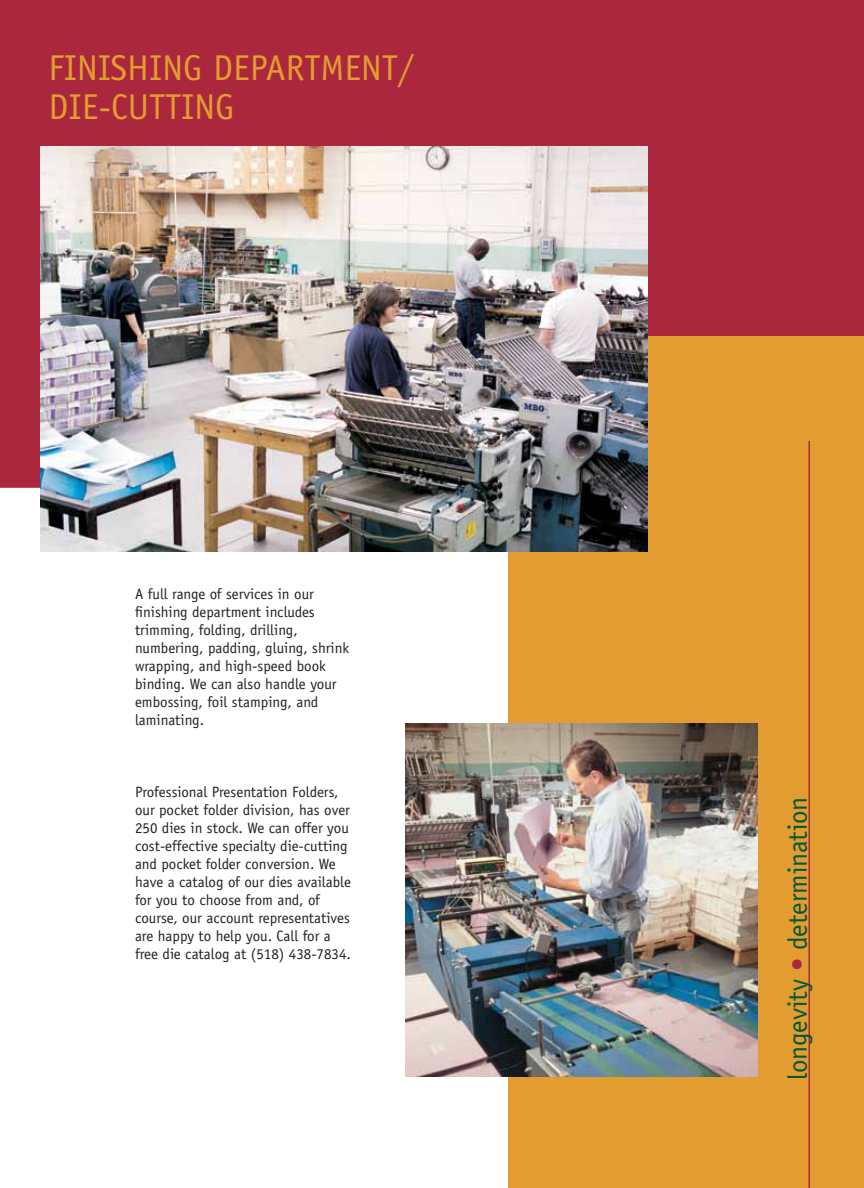
<style>
.page{position:relative;width:864px;height:1188px;background:#fff}
.page>*{position:absolute;margin:0;border:0;box-sizing:border-box;transform-origin:0 0}
.t1{font:36px "Officina Sans";color:#e29c2f}
.t2{font:27px "Officina Sans";color:#005837}
.t3{font:15px/18px "Officina Sans";color:#231f20}
.s1{color:#aa273d}
</style>
<div class="page">
<div style="left:0;top:0;width:864px;height:488px;background:#aa273d"></div>
<div style="left:509px;top:336px;width:355px;height:852px;background:#e29c2f"></div>
<hr style="left:808px;top:441px;width:2px;height:747px;background:#aa273d">
<img style="left:40px;top:147px;width:608px;height:405px">
<img style="left:405px;top:724px;width:352px;height:353px">
<h1 class="t1" style="left:49px;top:46px;width:183px">Finishing Depa</h1>
<h1 class="t1" style="left:286px;top:46px;width:129px">rtment/</h1>
<h1 class="t1" style="left:49px;top:85px;width:187px">Die-Cutting</h1>
<p class="t3" style="left:135px;top:585px;width:216px">A full range of services in our finishing department includes trimming, folding, drilling, numbering, padding, gluing, shrink wrapping, and high-speed book binding. We can also handle your embossing, foil stamping, and laminating.</p>
<p class="t3" style="left:135px;top:783px;width:218px">Professional Presentation Folders, our pocket folder division, has over 250 dies in stock. We can offer you cost-effective specialty die-cutting and pocket folder conversion. We have a catalog of our dies available for you to choose from and, of course, our account representatives are happy to help you. Call for a free die catalog at (518) 438-7834.</p>
<h2 class="t2" style="left:782px;top:1080px;width:285px;rotate:-90deg">longevity <span class="s1">•</span> determination</h2>
</div>
